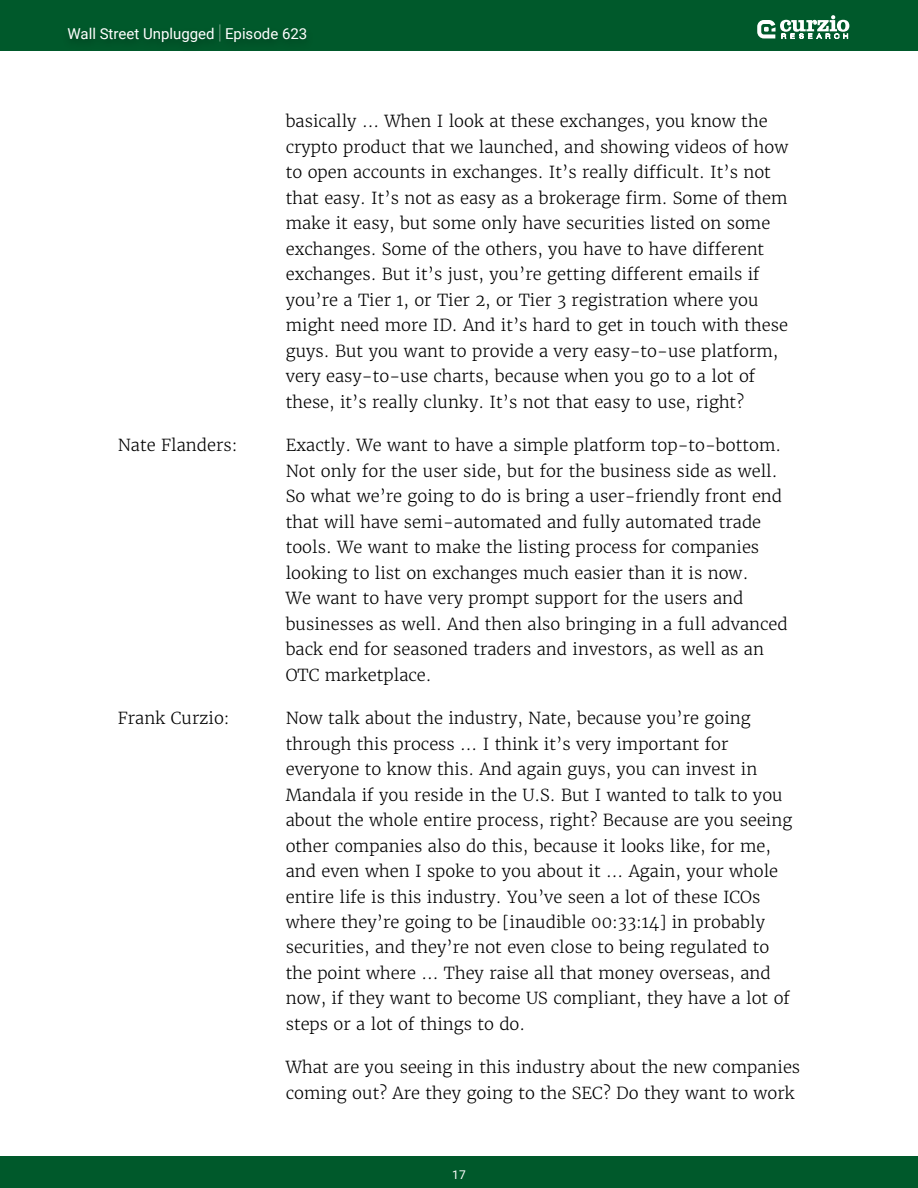
<style>
.page{position:relative;width:918px;height:1188px;background:#fff}
.page>*{position:absolute;margin:0;border:0;box-sizing:border-box;transform-origin:0 0}
.t1{font:300 16.5px/25.5px "Merriweather";color:#000}
.t2{font:15px "Roboto";color:#fff}
.t3{font:12px "Roboto";color:#fff}
.s1{font-weight:100;font-size:20.25px}
</style>
<div class="page">
<div style="left:0;top:0;width:918px;height:51px;background:#00592b"></div>
<div style="left:0;top:1156px;width:918px;height:32px;background:#00592b"></div>
<div style="left:61px;top:22px;width:253px;height:32px;background:#000;opacity:.3"></div>
<svg style="left:757px;top:15px;width:92px;height:24px"></svg>
<p class="t2" style="left:68px;top:24px;width:241px">Wall Street Unplugged <span class="s1">|</span> Episode 623</p>
<p class="t1" style="left:286px;top:109px;width:504px">basically ... When I look at these exchanges, you know the crypto product that we launched, and showing videos of how to open accounts in exchanges. It’s really difficult. It’s not that easy. It’s not as easy as a brokerage firm. Some of them make it easy, but some only have securities listed on some exchanges. Some of the others, you have to have different exchanges. But it’s just, you’re getting different emails if you’re a Tier 1, or Tier 2, or Tier 3 registration where you might need more ID. And it’s hard to get in touch with these guys. But you want to provide a very easy-to-use platform, very easy-to-use charts, because when you go to a lot of these, it’s really clunky. It’s not that easy to use, right?</p>
<p class="t1" style="left:118px;top:433px;width:121px">Nate Flanders:</p>
<p class="t1" style="left:286px;top:433px;width:503px">Exactly. We want to have a simple platform top-to-bottom.<br>Not only for the user side, but for the business side as well.<br>So what we’re going to do is bring a user-friendly front end that will have semi-automated and fully automated trade tools. We want to make the listing process for companies looking to list on exchanges much easier than it is now.<br>We want to have very prompt support for the users and businesses as well. And then also bringing in a full advanced back end for seasoned traders and investors, as well as an OTC marketplace.</p>
<p class="t1" style="left:118px;top:705px;width:113px">Frank Curzio:</p>
<p class="t1" style="left:286px;top:705px;width:508px">Now talk about the industry, Nate, because you’re going through this process ... I think it’s very important for everyone to know this. And again guys, you can invest in Mandala if you reside in the U.S. But I wanted to talk to you about the whole entire process, right? Because are you seeing other companies also do this, because it looks like, for me, and even when I spoke to you about it ... Again, your whole entire life is this industry. You’ve seen a lot of these ICOs where they’re going to be [inaudible 00:33:14] in probably securities, and they’re not even close to being regulated to the point where ... They raise all that money overseas, and now, if they want to become US compliant, they have a lot of steps or a lot of things to do.</p>
<p class="t1" style="left:286px;top:1055px;width:516px">What are you seeing in this industry about the new companies coming out? Are they going to the SEC? Do they want to work</p>
<p class="t3" style="left:452px;top:1166px;width:15px">17</p>
</div>
